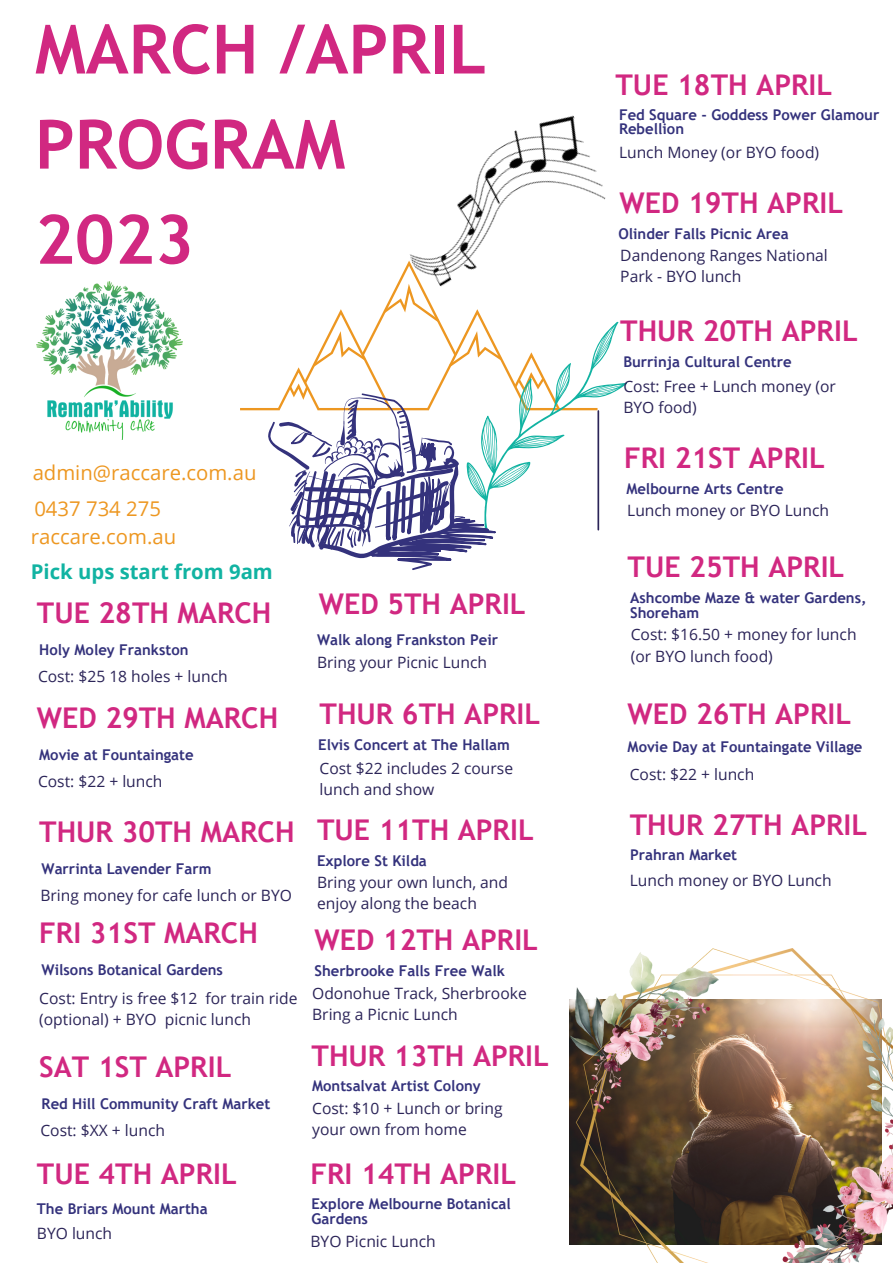
<style>
.page{position:relative;width:893px;height:1263px;background:#fff}
.page>*{position:absolute;margin:0;border:0;box-sizing:border-box;transform-origin:0 0}
.t1{font:700 68.03px/95.1px "Trebuchet MS";color:#d12881}
.t2{font:700 28.58px "Trebuchet MS";color:#d12881}
.t3{font:20.33px/36.2px "Open Sans";color:#ed9721}
.t4{font:700 20.33px "Open Sans";color:#11b3a2}
.t5{font:15.6px/21.2px "Open Sans";color:#2b2458}
.t6{font:700 14.85px/14.6px "Trebuchet MS";color:#34327c}
</style>
<div class="page">
<img style="left:37px;top:282px;width:145px;height:157px">
<img style="left:570px;top:948px;width:323px;height:315px">
<svg style="left:597px;top:321px;width:30px;height:210px"></svg>
<svg style="left:240px;top:301px;width:357px;height:269px"></svg>
<img style="left:388px;top:115px;width:218px;height:186px">
<h1 class="t1" style="left:35px;top:2px;width:453px">MARCH /APRIL<br>PROGRAM<br>2023</h1>
<h3 class="t3" style="left:33px;top:454px;width:225px">admin@raccare.com.au<br>0437 734 275</h3>
<h3 class="t3" style="left:31px;top:518px;width:147px">raccare.com.au</h3>
<h3 class="t4" style="left:31px;top:557px;width:243px">Pick ups start from 9am</h3>
<h2 class="t2" style="left:37px;top:596px;width:236px">TUE 28TH MARCH</h2>
<p class="t6" style="left:39px;top:642px;width:151px">Holy Moley Frankston</p>
<p class="t5" style="left:38px;top:665px;width:191px">Cost: $25 18 holes + lunch</p>
<h2 class="t2" style="left:37px;top:701px;width:243px">WED 29TH MARCH</h2>
<p class="t6" style="left:39px;top:747px;width:156px">Movie at Fountaingate</p>
<p class="t5" style="left:38px;top:770px;width:126px">Cost: $22 + lunch</p>
<h2 class="t2" style="left:39px;top:815px;width:257px">THUR 30TH MARCH</h2>
<p class="t6" style="left:42px;top:861px;width:171px">Warrinta Lavender Farm</p>
<p class="t5" style="left:40px;top:884px;width:253px">Bring money for cafe lunch or BYO</p>
<h2 class="t2" style="left:39px;top:916px;width:220px">FRI 31ST MARCH</h2>
<p class="t6" style="left:42px;top:962px;width:183px">Wilsons Botanical Gardens</p>
<p class="t5" style="left:39px;top:987px;width:260px">Cost: Entry is free $12 for train ride (optional) + BYO picnic lunch</p>
<h2 class="t2" style="left:39px;top:1050px;width:194px">SAT 1ST APRIL</h2>
<p class="t6" style="left:42px;top:1096px;width:230px">Red Hill Community Craft Market</p>
<p class="t5" style="left:40px;top:1119px;width:126px">Cost: $XX + lunch</p>
<h2 class="t2" style="left:37px;top:1157px;width:201px">TUE 4TH APRIL</h2>
<p class="t6" style="left:37px;top:1201px;width:172px">The Briars Mount Martha</p>
<p class="t5" style="left:37px;top:1222px;width:77px">BYO lunch</p>
<h2 class="t2" style="left:319px;top:587px;width:208px">WED 5TH APRIL</h2>
<p class="t6" style="left:317px;top:632px;width:182px">Walk along Frankston Peir</p>
<p class="t5" style="left:317px;top:651px;width:172px">Bring your Picnic Lunch</p>
<h2 class="t2" style="left:319px;top:697px;width:222px">THUR 6TH APRIL</h2>
<p class="t6" style="left:318px;top:737px;width:193px">Elvis Concert at The Hallam</p>
<p class="t5" style="left:319px;top:757px;width:195px">Cost $22 includes 2 course lunch and show</p>
<h2 class="t2" style="left:317px;top:813px;width:218px">TUE 11TH APRIL</h2>
<p class="t6" style="left:317px;top:853px;width:111px">Explore St Kilda</p>
<p class="t5" style="left:317px;top:871px;width:192px">Bring your own lunch, and enjoy along the beach</p>
<h2 class="t2" style="left:314px;top:923px;width:225px">WED 12TH APRIL</h2>
<p class="t6" style="left:314px;top:963px;width:192px">Sherbrooke Falls Free Walk</p>
<p class="t5" style="left:312px;top:982px;width:216px">Odonohue Track, Sherbrooke<br>Bring a Picnic Lunch</p>
<h2 class="t2" style="left:311px;top:1039px;width:239px">THUR 13TH APRIL</h2>
<p class="t6" style="left:312px;top:1079px;width:170px">Montsalvat Artist Colony</p>
<p class="t5" style="left:312px;top:1097px;width:192px">Cost: $10 + Lunch or bring your own from home</p>
<h2 class="t2" style="left:310px;top:1157px;width:207px">FRI 14TH APRIL</h2>
<p class="t6" style="left:311px;top:1197px;width:201px">Explore Melbourne Botanical<br>Gardens</p>
<p class="t5" style="left:310px;top:1230px;width:127px">BYO Picnic Lunch</p>
<h2 class="t2" style="left:615px;top:68px;width:218px">TUE 18TH APRIL</h2>
<p class="t6" style="left:619px;top:107px;width:262px">Fed Square - Goddess Power Glamour<br>Rebellion</p>
<p class="t5" style="left:619px;top:141px;width:202px">Lunch Money (or BYO food)</p>
<h2 class="t2" style="left:619px;top:186px;width:225px">WED 19TH APRIL</h2>
<p class="t6" style="left:618px;top:226px;width:172px">Olinder Falls Picnic Area</p>
<p class="t5" style="left:620px;top:244px;width:209px">Dandenong Ranges National<br>Park - BYO lunch</p>
<h2 class="t2" style="left:620px;top:314px;width:239px">THUR 20TH APRIL</h2>
<p class="t6" style="left:623px;top:354px;width:170px">Burrinja Cultural Centre</p>
<p class="t5" style="left:623px;top:375px;width:214px">Cost: Free + Lunch money (or<br>BYO food)</p>
<h2 class="t2" style="left:624px;top:441px;width:202px">FRI 21ST APRIL</h2>
<p class="t6" style="left:626px;top:481px;width:159px">Melbourne Arts Centre</p>
<p class="t5" style="left:627px;top:499px;width:203px">Lunch money or BYO Lunch</p>
<h2 class="t2" style="left:627px;top:550px;width:218px">TUE 25TH APRIL</h2>
<p class="t6" style="left:630px;top:590px;width:238px">Ashcombe Maze &amp; water Gardens,<br>Shoreham</p>
<p class="t5" style="left:631px;top:624px;width:227px">Cost: $16.50 + money for lunch (or BYO lunch food)</p>
<h2 class="t2" style="left:627px;top:697px;width:225px">WED 26TH APRIL</h2>
<p class="t6" style="left:627px;top:740px;width:236px">Movie Day at Fountaingate Village</p>
<p class="t5" style="left:630px;top:763px;width:126px">Cost: $22 + lunch</p>
<h2 class="t2" style="left:630px;top:808px;width:239px">THUR 27TH APRIL</h2>
<p class="t6" style="left:630px;top:848px;width:109px">Prahran Market</p>
<p class="t5" style="left:630px;top:869px;width:203px">Lunch money or BYO Lunch</p>
</div>
